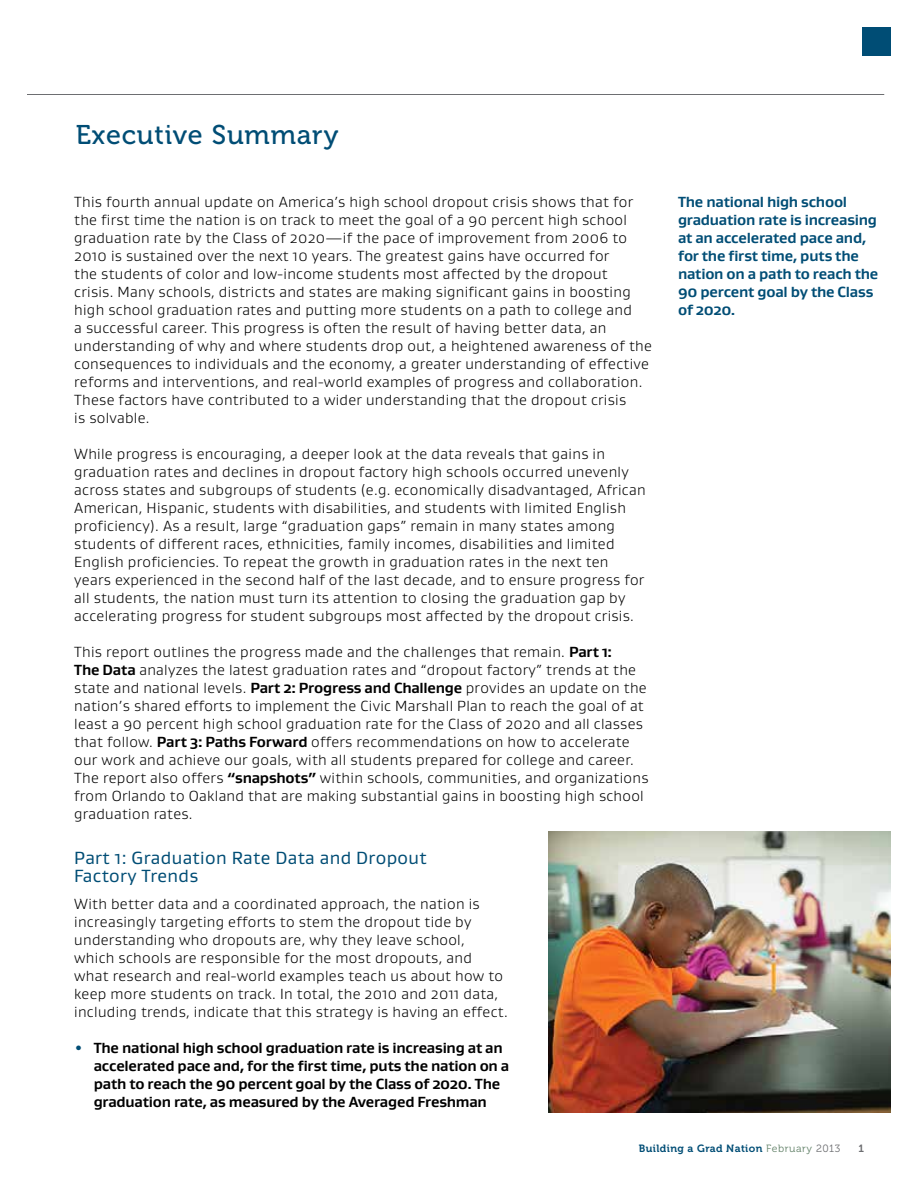
<style>
.page{position:relative;width:918px;height:1188px;background:#fff}
.page>*{position:absolute;margin:0;border:0;box-sizing:border-box;transform-origin:0 0}
.t1{font:27px "Museo 500";letter-spacing:.03em;color:#004d75}
.t2{font:18px/18px "Gustan";letter-spacing:.02em;color:#004d75}
.t3{font:300 15px/18px "Gustan";letter-spacing:.02em;color:#000}
.t4{font:700 15px/18px "Gustan";letter-spacing:-.015em;color:#000}
.t5{font:700 15px/18px "Gustan";letter-spacing:-.015em;color:#004d75}
.t6{font:10.5px "Museo 700";letter-spacing:.04em;color:#004d75}
.t7{font:10.5px "Museo 700";color:#6d6e71}
.s1{font-weight:700}
.s2{color:#004d75}
.s3{font-family:"Museo 300";color:#638269}
.s4{font-family:"Museo 300";color:#6d6e71}
</style>
<div class="page">
<hr style="left:27px;top:94px;width:857px;height:1px;background:#6d6e71">
<div style="left:863px;top:27px;width:28px;height:28px;background:#004d75"></div>
<img style="left:549px;top:832px;width:342px;height:280px">
<h1 class="t1" style="left:76px;top:120px;width:264px">Executive Summary</h1>
<p class="t3" style="left:74px;top:193px;width:579px">This fourth annual update on America’s high school dropout crisis shows that for the first time the nation is on track to meet the goal of a 90 percent high school graduation rate by the Class of 2020—if the pace of improvement from 2006 to 2010 is sustained over the next 10 years. The greatest gains have occurred for<br>the students of color and low-income students most affected by the dropout<br>crisis. Many schools, districts and states are making significant gains in boosting high school graduation rates and putting more students on a path to college and<br>a successful career. This progress is often the result of having better data, an understanding of why and where students drop out, a heightened awareness of the consequences to individuals and the economy, a greater understanding of effective reforms and interventions, and real-world examples of progress and collaboration.<br>These factors have contributed to a wider understanding that the dropout crisis<br>is solvable.</p>
<p class="t3" style="left:74px;top:445px;width:573px">While progress is encouraging, a deeper look at the data reveals that gains in graduation rates and declines in dropout factory high schools occurred unevenly across states and subgroups of students (e.g. economically disadvantaged, African American, Hispanic, students with disabilities, and students with limited English proficiency). As a result, large “graduation gaps” remain in many states among students of different races, ethnicities, family incomes, disabilities and limited English proficiencies. To repeat the growth in graduation rates in the next ten years experienced in the second half of the last decade, and to ensure progress for all students, the nation must turn its attention to closing the graduation gap by accelerating progress for student subgroups most affected by the dropout crisis.</p>
<p class="t3" style="left:74px;top:643px;width:576px">This report outlines the progress made and the challenges that remain. <span class="s1">Part 1:<br>The Data</span> analyzes the latest graduation rates and “dropout factory” trends at the state and national levels. <span class="s1">Part 2: Progress and Challenge</span> provides an update on the nation’s shared efforts to implement the Civic Marshall Plan to reach the goal of at least a 90 percent high school graduation rate for the Class of 2020 and all classes that follow. <span class="s1">Part 3: Paths Forward</span> offers recommendations on how to accelerate our work and achieve our goals, with all students prepared for college and career.<br>The report also offers <span class="s1">“snapshots”</span> within schools, communities, and organizations from Orlando to Oakland that are making substantial gains in boosting high school graduation rates.</p>
<p class="t2" style="left:74px;top:848px;width:354px">Part 1: Graduation Rate Data and Dropout<br>Factory Trends</p>
<p class="t3" style="left:74px;top:895px;width:435px">With better data and a coordinated approach, the nation is increasingly targeting efforts to stem the dropout tide by understanding who dropouts are, why they leave school, which schools are responsible for the most dropouts, and what research and real-world examples teach us about how to keep more students on track. In total, the 2010 and 2011 data, including trends, indicate that this strategy is having an effect.</p>
<p class="t4" style="left:94px;top:1038px;width:417px;text-indent:-19px"><span class="s2">•</span> The national high school graduation rate is increasing at an accelerated pace and, for the first time, puts the nation on a path to reach the 90 percent goal by the Class of 2020. The graduation rate, as measured by the Averaged Freshman</p>
<p class="t5" style="left:678px;top:192px;width:202px">The national high school graduation rate is increasing at an accelerated pace and, for the first time, puts the nation on a path to reach the<br>90 percent goal by the Class of 2020.</p>
<p class="t6" style="left:639px;top:1143px;width:203px">Building a Grad Nation <span class="s3">February</span> <span class="s4">2013</span></p>
<p class="t7" style="left:858px;top:1143px;width:7px">1</p>
</div>
